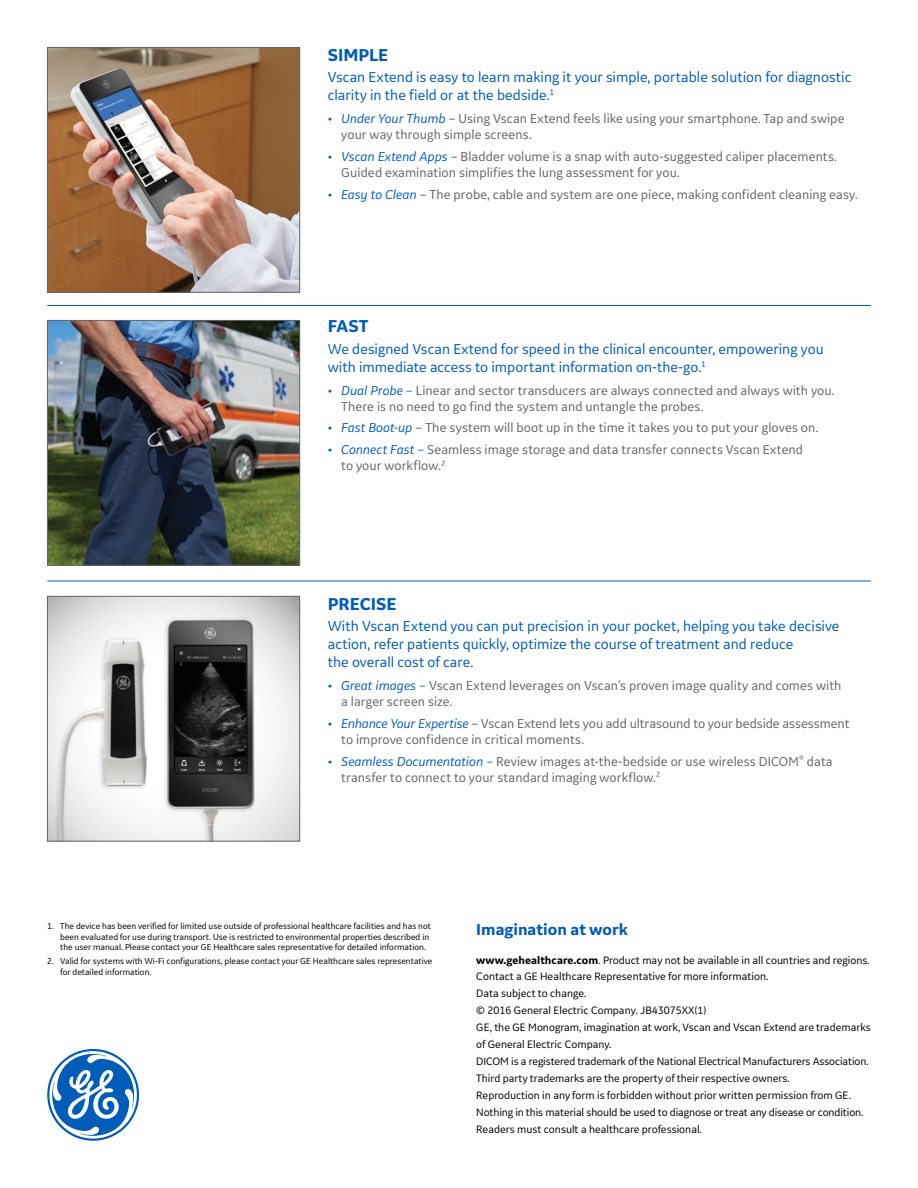
<style>
.page{position:relative;width:918px;height:1188px;background:#fff}
.page>*{position:absolute;margin:0;border:0;box-sizing:border-box;transform-origin:0 0}
.t1{font:700 18px "GE Inspira Sans";color:#005cb9}
.t2{font:700 16.5px "GE Inspira Sans";color:#005cb9}
.t3{font:15px/18px "GE Inspira Sans";color:#005cb9}
.t4{font:13.5px/16.2px "GE Inspira Sans";letter-spacing:.005em;color:#646569}
.t5{font:11.25px/17px "GE Inspira Sans";color:#000}
.t6{font:9px/10.5px "GE Inspira Sans";color:#000}
.s1{font-style:italic;color:#005cb9}
.s2{font-weight:700}
</style>
<div class="page">
<svg style="left:47px;top:1049px;width:92px;height:92px"></svg>
<img style="left:49px;top:49px;width:249px;height:242px">
<div style="left:47px;top:47px;width:253px;height:246px;border:1px solid #646569"></div>
<img style="left:49px;top:322px;width:249px;height:241px">
<div style="left:47px;top:320px;width:253px;height:245px;border:1px solid #646569"></div>
<img style="left:49px;top:598px;width:249px;height:241px">
<div style="left:47px;top:596px;width:253px;height:245px;border:1px solid #646569"></div>
<hr style="left:47px;top:305px;width:824px;height:1px;background:#005cb9">
<hr style="left:47px;top:581px;width:824px;height:1px;background:#005cb9">
<h1 class="t1" style="left:328px;top:44px;width:62px">SIMPLE</h1>
<p class="t3" style="left:328px;top:68px;width:525px">Vscan Extend is easy to learn making it your simple, portable solution for diagnostic clarity in the field or at the bedside.<sup>1</sup></p>
<p class="t4" style="left:341px;top:110px;width:505px;text-indent:-14px"><span class="s1">• Under Your Thumb –</span> Using Vscan Extend feels like using your smartphone. Tap and swipe your way through simple screens.</p>
<p class="t4" style="left:341px;top:148px;width:497px;text-indent:-14px"><span class="s1">• Vscan Extend Apps –</span> Bladder volume is a snap with auto-suggested caliper placements.<br>Guided examination simplifies the lung assessment for you.</p>
<p class="t4" style="left:328px;top:186px;width:532px"><span class="s1">• Easy to Clean –</span> The probe, cable and system are one piece, making confident cleaning easy.</p>
<h1 class="t1" style="left:328px;top:315px;width:42px">FAST</h1>
<p class="t3" style="left:328px;top:339px;width:497px">We designed Vscan Extend for speed in the clinical encounter, empowering you with immediate access to important information on-the-go.<sup>1</sup></p>
<p class="t4" style="left:341px;top:382px;width:495px;text-indent:-14px"><span class="s1">• Dual Probe –</span> Linear and sector transducers are always connected and always with you.<br>There is no need to go find the system and untangle the probes.</p>
<p class="t4" style="left:328px;top:419px;width:492px"><span class="s1">• Fast Boot-up –</span> The system will boot up in the time it takes you to put your gloves on.</p>
<p class="t4" style="left:341px;top:441px;width:463px;text-indent:-14px"><span class="s1">• Connect Fast –</span> Seamless image storage and data transfer connects Vscan Extend to your workflow.<sup>2</sup></p>
<h1 class="t1" style="left:328px;top:593px;width:70px">PRECISE</h1>
<p class="t3" style="left:328px;top:617px;width:513px">With Vscan Extend you can put precision in your pocket, helping you take decisive action, refer patients quickly, optimize the course of treatment and reduce<br>the overall cost of care.</p>
<p class="t4" style="left:341px;top:677px;width:502px;text-indent:-14px"><span class="s1">• Great images –</span> Vscan Extend leverages on Vscan’s proven image quality and comes with a larger screen size.</p>
<p class="t4" style="left:341px;top:715px;width:510px;text-indent:-14px"><span class="s1">• Enhance Your Expertise –</span> Vscan Extend lets you add ultrasound to your bedside assessment to improve confidence in critical moments.</p>
<p class="t4" style="left:341px;top:753px;width:493px;text-indent:-14px"><span class="s1">• Seamless Documentation –</span> Review images at-the-bedside or use wireless DICOM<sup>®</sup> data transfer to connect to your standard imaging workflow.<sup>2</sup></p>
<p class="t6" style="left:60px;top:921px;width:372px;text-indent:-13px">1. The device has been verified for limited use outside of professional healthcare facilities and has not been evaluated for use during transport. Use is restricted to environmental properties described in the user manual. Please contact your GE Healthcare sales representative for detailed information.</p>
<p class="t6" style="left:60px;top:956px;width:374px;text-indent:-13px">2. Valid for systems with Wi-Fi configurations, please contact your GE Healthcare sales representative for detailed information.</p>
<p class="t2" style="left:476px;top:919px;width:153px">Imagination at work</p>
<p class="t5" style="left:476px;top:951px;width:396px"><span class="s2">www.gehealthcare.com</span>. Product may not be available in all countries and regions.<br>Contact a GE Healthcare Representative for more information.<br>Data subject to change.<br>© 2016 General Electric Company. JB43075XX(1)<br>GE, the GE Monogram, imagination at work, Vscan and Vscan Extend are trademarks of General Electric Company.<br>DICOM is a registered trademark ofthe National Electrical Manufacturers Association.<br>Third party trademarks are the property of their respective owners.<br>Reproduction in any form is forbidden without prior written permission from GE.<br>Nothing in this material should be used to diagnose ortreat any disease or condition.<br>Readers must consult a healthcare professional.</p>
</div>
